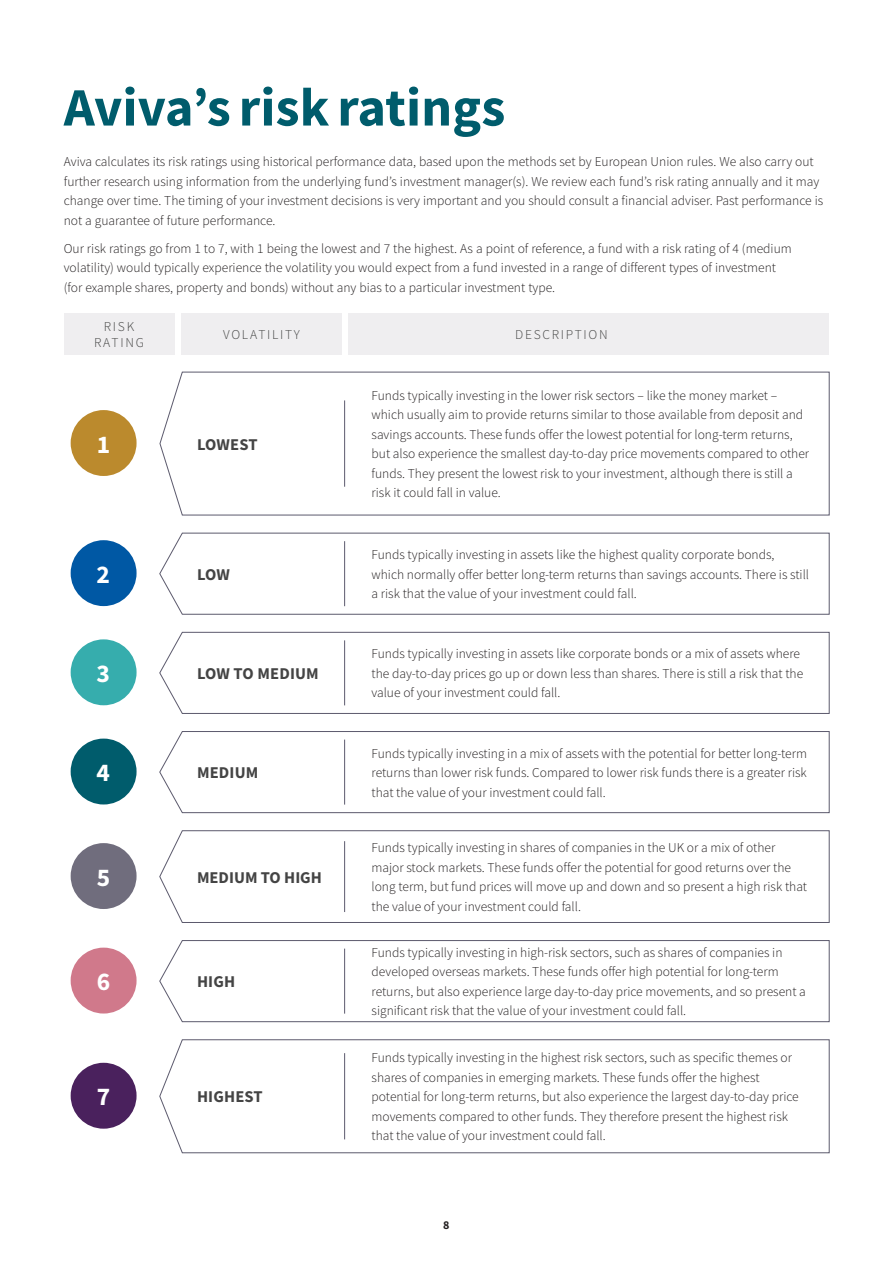
<style>
.page{position:relative;width:893px;height:1263px;background:#fff}
.page>*{position:absolute;margin:0;border:0;box-sizing:border-box;transform-origin:0 0}
.t1{font:700 54px "Source Sans Pro";letter-spacing:.005em;color:#005c6c}
.t2{font:700 25.5px "Source Sans Pro";color:#fff}
.t3{font:700 16.5px "Source Sans Pro";letter-spacing:.01em;color:#444}
.t4{font:300 13.5px/19.5px "Source Sans Pro";color:#231f20}
.t5{font:300 13.5px/16.2px "Source Sans Pro";letter-spacing:.13em;color:#444;text-align:center}
.t6{font:700 12px "Source Sans Pro";color:#231f20}
</style>
<div class="page">
<svg style="left:159px;top:1039px;width:671px;height:114px"></svg>
<hr style="left:344px;top:1053px;width:1px;height:86px;background:#5c5a6d">
<svg style="left:159px;top:731px;width:671px;height:82px"></svg>
<hr style="left:344px;top:739px;width:1px;height:65px;background:#5c5a6d">
<svg style="left:159px;top:632px;width:671px;height:82px"></svg>
<hr style="left:344px;top:640px;width:1px;height:65px;background:#5c5a6d">
<svg style="left:159px;top:533px;width:671px;height:82px"></svg>
<hr style="left:344px;top:541px;width:1px;height:65px;background:#5c5a6d">
<svg style="left:159px;top:940px;width:671px;height:82px"></svg>
<hr style="left:344px;top:948px;width:1px;height:66px;background:#5c5a6d">
<svg style="left:159px;top:830px;width:671px;height:93px"></svg>
<hr style="left:344px;top:841px;width:1px;height:71px;background:#5c5a6d">
<div style="left:181px;top:313px;width:161px;height:41px;background:#efeef0"></div>
<div style="left:349px;top:313px;width:480px;height:41px;background:#efeef0"></div>
<div style="left:64px;top:313px;width:110px;height:41px;background:#efeef0"></div>
<svg style="left:160px;top:372px;width:670px;height:143px"></svg>
<hr style="left:344px;top:400px;width:1px;height:87px;background:#5c5a6d">
<div style="left:71px;top:1063px;width:66px;height:66px;background:#4a215d;border-radius:50%"></div>
<div style="left:71px;top:738px;width:66px;height:66px;background:#005c6c;border-radius:50%"></div>
<div style="left:71px;top:639px;width:66px;height:66px;background:#36adad;border-radius:50%"></div>
<div style="left:71px;top:540px;width:66px;height:66px;background:#0058a4;border-radius:50%"></div>
<div style="left:71px;top:843px;width:66px;height:66px;background:#706d7d;border-radius:50%"></div>
<div style="left:71px;top:410px;width:66px;height:66px;background:#bb8a2d;border-radius:50%"></div>
<div style="left:71px;top:948px;width:66px;height:65px;background:#d0798b;border-radius:50%"></div>
<h1 class="t1" style="left:64px;top:71px;width:443px">Aviva’s risk ratings</h1>
<p class="t4" style="left:64px;top:152px;width:761px">Aviva calculates its risk ratings using historical performance data, based upon the methods set by European Union rules. We also carry out further research using information from the underlying fund’s investment manager(s). We review each fund’s risk rating annually and it may change over time. The timing of your investment decisions is very important and you should consult a financial adviser. Past performance is not a guarantee of future performance.</p>
<p class="t4" style="left:64px;top:239px;width:729px">Our risk ratings go from 1 to 7, with 1 being the lowest and 7 the highest. As a point of reference, a fund with a risk rating of 4 (medium volatility) would typically experience the volatility you would expect from a fund invested in a range of different types of investment (for example shares, property and bonds) without any bias to a particular investment type.</p>
<p class="t5" style="left:94px;top:318px;width:51px">RISK<br>RATING</p>
<p class="t5" style="left:223px;top:326px;width:78px">VOLATILITY</p>
<p class="t5" style="left:515px;top:326px;width:94px">DESCRIPTION</p>
<h2 class="t2" style="left:97px;top:427px;width:15px">1</h2>
<p class="t3" style="left:197px;top:433px;width:62px">LOWEST</p>
<p class="t4" style="left:372px;top:386px;width:439px">Funds typically investing in the lower risk sectors – like the money market – which usually aim to provide returns similar to those available from deposit and savings accounts. These funds offer the lowest potential for long-term returns, but also experience the smallest day-to-day price movements compared to other funds. They present the lowest risk to your investment, although there is still a risk it could fall in value.</p>
<h2 class="t2" style="left:96px;top:557px;width:15px">2</h2>
<p class="t3" style="left:197px;top:563px;width:34px">LOW</p>
<p class="t4" style="left:372px;top:545px;width:439px">Funds typically investing in assets like the highest quality corporate bonds, which normally offer better long-term returns than savings accounts. There is still a risk that the value of your investment could fall.</p>
<h2 class="t2" style="left:96px;top:656px;width:15px">3</h2>
<p class="t3" style="left:197px;top:662px;width:123px">LOW TO MEDIUM</p>
<p class="t4" style="left:372px;top:644px;width:433px">Funds typically investing in assets like corporate bonds or a mix of assets where the day-to-day prices go up or down less than shares. There is still a risk that the value of your investment could fall.</p>
<h2 class="t2" style="left:96px;top:755px;width:15px">4</h2>
<p class="t3" style="left:197px;top:762px;width:63px">MEDIUM</p>
<p class="t4" style="left:372px;top:743px;width:437px;text-align:justify">Funds typically investing in a mix of assets with the potential for better long-term returns than lower risk funds. Compared to lower risk funds there is a greater risk that the value of your investment could fall.</p>
<h2 class="t2" style="left:97px;top:860px;width:15px">5</h2>
<p class="t3" style="left:197px;top:866px;width:126px">MEDIUM TO HIGH</p>
<p class="t4" style="left:372px;top:838px;width:437px">Funds typically investing in shares of companies in the UK or a mix of other major stock markets. These funds offer the potential for good returns over the long term, but fund prices will move up and down and so present a high risk that the value of your investment could fall.</p>
<h2 class="t2" style="left:97px;top:964px;width:15px">6</h2>
<p class="t3" style="left:197px;top:971px;width:40px">HIGH</p>
<p class="t4" style="left:372px;top:943px;width:436px">Funds typically investing in high-risk sectors, such as shares of companies in developed overseas markets. These funds offer high potential for long-term returns, but also experience large day-to-day price movements, and so present a significant risk that the value of your investment could fall.</p>
<h2 class="t2" style="left:97px;top:1079px;width:15px">7</h2>
<p class="t3" style="left:197px;top:1086px;width:67px">HIGHEST</p>
<p class="t4" style="left:372px;top:1048px;width:429px">Funds typically investing in the highest risk sectors, such as specific themes or shares of companies in emerging markets. These funds offer the highest potential for long-term returns, but also experience the largest day-to-day price movements compared to other funds. They therefore present the highest risk that the value of your investment could fall.</p>
<p class="t6" style="left:443px;top:1217px;width:8px">8</p>
</div>
